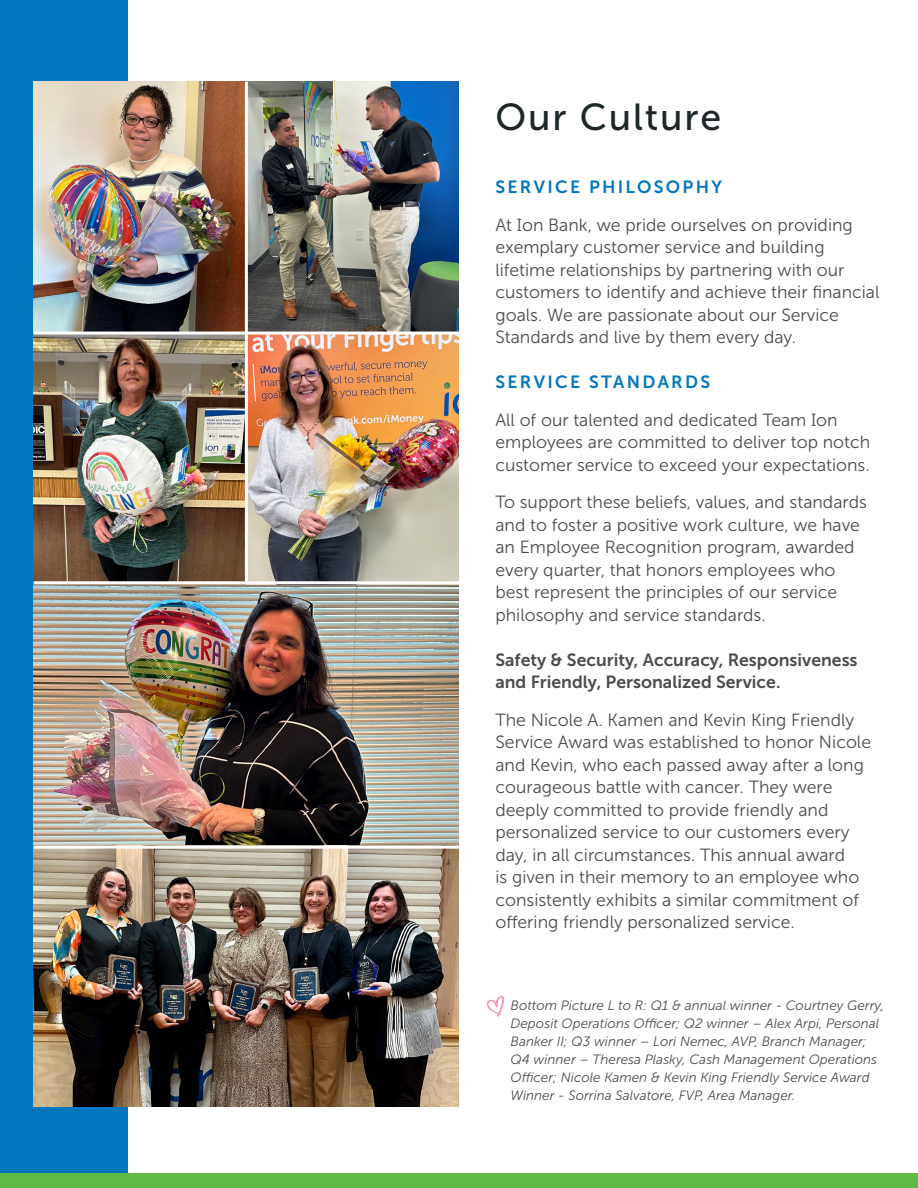
<style>
.page{position:relative;width:918px;height:1188px;background:#fff}
.page>*{position:absolute;margin:0;border:0;box-sizing:border-box;transform-origin:0 0}
.t1{font:37.5px "Museo Sans 500";letter-spacing:.05em;color:#1d2629}
.t2{font:17.7px/22.5px "Museo Sans 300";color:#4b4c4d}
.t3{font:17.7px/22.5px "Museo Sans 700";color:#4b4c4d}
.t4{font:17.7px "Museo Sans 700";letter-spacing:.13em;color:#0076bf}
.t5{font:italic 13.5px/18px "Museo Sans 300";color:#4b4c4d}
.s1{font-family:"Museo 300"}
</style>
<div class="page">
<div style="left:0;top:0;width:127px;height:1188px;background:#0076bf"></div>
<img style="left:34px;top:82px;width:425px;height:1024px">
<div style="left:0;top:1174px;width:918px;height:14px;background:#60bb46"></div>
<svg style="left:486px;top:995px;width:19px;height:22px"></svg>
<hr style="left:245px;top:82px;width:3px;height:499px;background:#fff">
<hr style="left:34px;top:332px;width:425px;height:3px;background:#fff">
<hr style="left:34px;top:581px;width:425px;height:3px;background:#fff">
<hr style="left:34px;top:846px;width:425px;height:3px;background:#fff">
<p class="t1" style="left:495px;top:96px;width:227px">Our Culture</p>
<p class="t4" style="left:495px;top:177px;width:228px">SERVICE PHILOSOPHY</p>
<p class="t2" style="left:495px;top:213px;width:386px">At <span class="s1">I</span>on Bank, we pride ourselves on providing exemplary customer service and building lifetime relationships by partnering with our customers to identify and achieve their fi nancial goals. We are passionate about our Service Standards and live by them every day.</p>
<p class="t4" style="left:495px;top:372px;width:216px">SERVICE STANDARDS</p>
<p class="t2" style="left:495px;top:408px;width:376px">All of our talented and dedicated Team <span class="s1">I</span>on employees are committed to deliver top notch customer service to exceed your expectations.</p>
<p class="t2" style="left:495px;top:491px;width:373px">To support these beliefs, values, and standards and to foster a positive work culture, we have an Employee Recognition program, awarded every quarter, that honors employees who best represent the principles of our service philosophy and service standards.</p>
<p class="t3" style="left:495px;top:648px;width:364px">Safety &amp; Security, Accuracy, Responsiveness and Friendly, Personalized Service.</p>
<p class="t2" style="left:495px;top:708px;width:377px">The Nicole A. Kamen and Kevin King Friendly Service Award was established to honor Nicole and Kevin, who each passed away after a long courageous battle with cancer. They were deeply committed to provide friendly and personalized service to our customers every day, in all circumstances. This annual award<br>is given in their memory to an employee who consistently exhibits a similar commitment of offering friendly personalized service.</p>
<p class="t5" style="left:511px;top:996px;width:375px">Bottom Picture L to R: Q1 &amp; annual winner - Courtney Gerry, Deposit Operations Officer; Q2 winner – Alex Arpi, Personal Banker II; Q3 winner – Lori Nemec, AVP, Branch Manager; Q4 winner – Theresa Plasky, Cash Management Operations Officer; Nicole Kamen &amp; Kevin King Friendly Service Award Winner - Sorrina Salvatore, FVP, Area Manager.</p>
</div>
